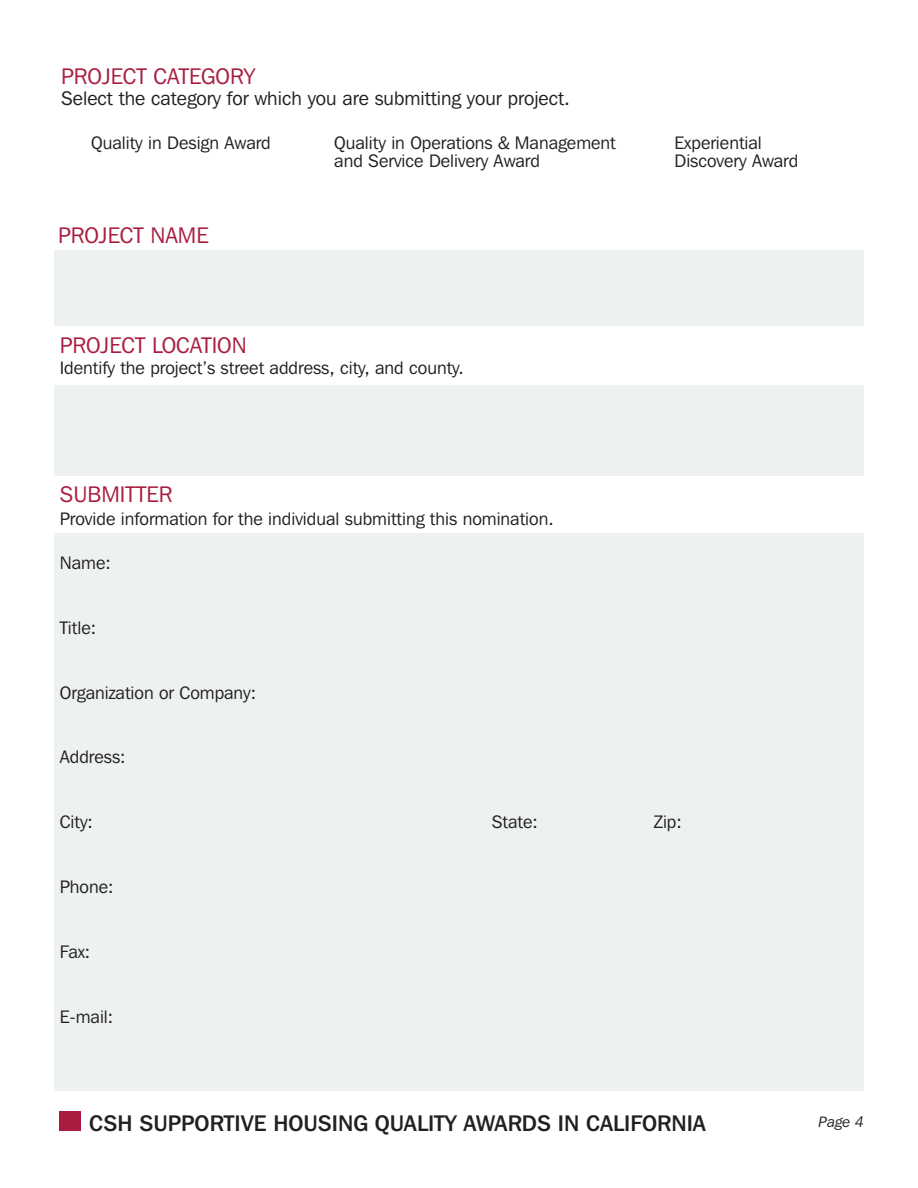
<style>
.page{position:relative;width:918px;height:1188px;background:#fff}
.page>*{position:absolute;margin:0;border:0;box-sizing:border-box;transform-origin:0 0}
.t1{font:22.5px "Franklin Gothic IT Cby BT";color:#aa1d40}
.t2{font:500 22.5px "Franklin Gothic IT Cby BT";color:#231f20}
.t3{font:19.5px "Franklin Gothic IT Cby BT";color:#231f20}
.t4{font:18px/18px "Franklin Gothic IT Cby BT";color:#231f20}
.t5{font:italic 15px "Franklin Gothic IT Cby BT";color:#231f20}
</style>
<div class="page">
<div style="left:54px;top:250px;width:810px;height:76px;background:#edf1f1"></div>
<div style="left:54px;top:386px;width:810px;height:90px;background:#edf1f1"></div>
<div style="left:54px;top:533px;width:810px;height:558px;background:#edf1f1"></div>
<div style="left:59px;top:1112px;width:22px;height:19px;background:#aa1d40"></div>
<p class="t1" style="left:61px;top:62px;width:196px">PROJECT CATEGORY</p>
<p class="t3" style="left:61px;top:87px;width:510px">Select the category for which you are submitting your project.</p>
<p class="t4" style="left:91px;top:134px;width:181px">Quality in Design Award</p>
<p class="t4" style="left:334px;top:134px;width:283px">Quality in Operations &amp; Management and Service Delivery Award</p>
<p class="t4" style="left:675px;top:134px;width:89px">Experiential</p>
<p class="t4" style="left:675px;top:152px;width:125px">Discovery Award</p>
<p class="t1" style="left:58px;top:221px;width:152px">PROJECT NAME</p>
<p class="t1" style="left:60px;top:331px;width:189px">PROJECT LOCATION</p>
<p class="t4" style="left:60px;top:358px;width:406px">Identify the project’s street address, city, and county.</p>
<p class="t1" style="left:60px;top:481px;width:114px">SUBMITTER</p>
<p class="t4" style="left:60px;top:509px;width:496px">Provide information for the individual submitting this nomination.</p>
<p class="t4" style="left:60px;top:554px;width:53px">Name:</p>
<p class="t4" style="left:60px;top:618px;width:38px">Title:</p>
<p class="t4" style="left:60px;top:683px;width:198px">Organization or Company:</p>
<p class="t4" style="left:60px;top:748px;width:67px">Address:</p>
<p class="t4" style="left:60px;top:813px;width:35px">City:</p>
<p class="t4" style="left:492px;top:813px;width:48px">State:</p>
<p class="t4" style="left:654px;top:813px;width:30px">Zip:</p>
<p class="t4" style="left:60px;top:878px;width:55px">Phone:</p>
<p class="t4" style="left:60px;top:942px;width:32px">Fax:</p>
<p class="t4" style="left:60px;top:1007px;width:55px">E-mail:</p>
<p class="t2" style="left:89px;top:1109px;width:618px">CSH SUPPORTIVE HOUSING QUALITY AWARDS IN CALIFORNIA</p>
<p class="t5" style="left:819px;top:1112px;width:47px">Page 4</p>
</div>
